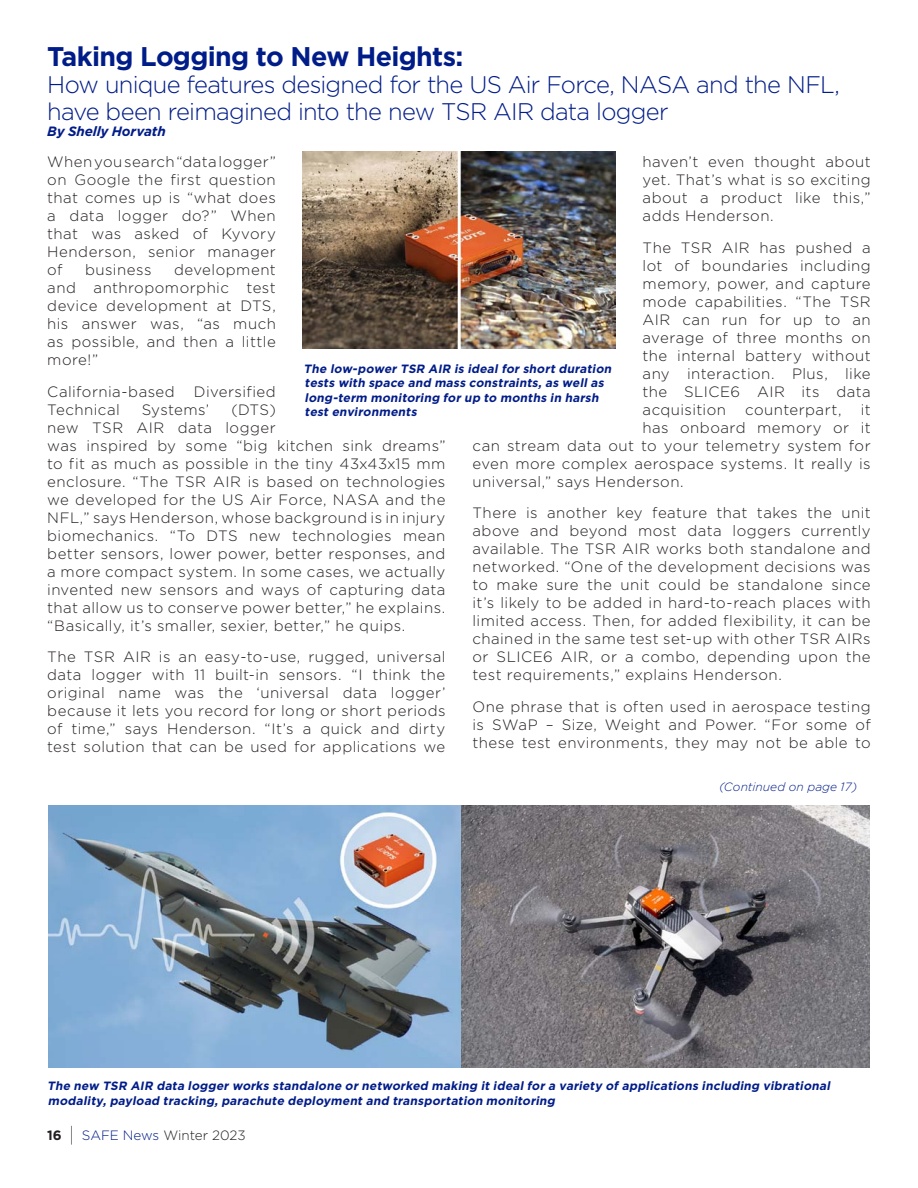
<style>
.page{position:relative;width:918px;height:1188px;background:#fff}
.page>*{position:absolute;margin:0;border:0;box-sizing:border-box;transform-origin:0 0}
.BodyText{font:700 27px "Gotham";letter-spacing:-.025em;color:#001c88}
.BodyText-2{font:300 24px/27px "Gotham";letter-spacing:-.03em;color:#001c88}
.t1{font:300 15px/18px "Gotham";letter-spacing:.03em;color:#231f20;text-align:justify}
.t2{font:300 13.5px "Gotham";color:#231f20}
.BodyText-3{font:italic 700 13.5px "Gotham";letter-spacing:-.015em;color:#001c88}
.BodyText-4{font:italic 700 12px/14.4px "Gotham";color:#001c88}
.BodyText-5{font:italic 300 12px "Gotham";letter-spacing:.005em;color:#001c88}
.s1{font-weight:700}
.s2{font-size:20.25px}
.s3{color:#001c88}
</style>
<div class="page">
<img style="left:460px;top:806px;width:410px;height:261px">
<img style="left:48px;top:806px;width:412px;height:261px">
<img style="left:303px;top:151px;width:313px;height:198px">
<p class="BodyText" style="left:47px;top:39px;width:418px">Taking Logging to New Heights:</p>
<p class="BodyText-2" style="left:47px;top:71px;width:794px">How unique features designed for the US Air Force, NASA and the NFL, have been reimagined into the new TSR AIR data logger</p>
<p class="BodyText-3" style="left:47px;top:123px;width:120px">By Shelly Horvath</p>
<p class="t1" style="left:47px;top:153px;width:230px">When you search “data logger” on Google the first question that comes up is “what does a data logger do?” When that was asked of Kyvory Henderson, senior manager of</p>
<p class="t1" style="left:643px;top:153px;width:230px">haven’t even thought about yet. That’s what is so exciting about a product like this,” adds Henderson.</p>
<p class="t1" style="left:643px;top:238px;width:230px">The TSR AIR has pushed a lot of boundaries including memory, power, and capture mode capabilities. “The TSR AIR can run for up to an average of three months on the internal battery without any interaction. Plus, like the SLICE6 AIR its data acquisition</p>
<p class="t1" style="left:47px;top:261px;width:230px;text-indent:127px">development and anthropomorphic test device development at DTS, his answer was, “as much as possible, and then a little more!”</p>
<p class="t1" style="left:47px;top:382px;width:129px">California-based</p>
<p class="t1" style="left:194px;top:382px;width:84px">Diversified</p>
<p class="t1" style="left:47px;top:400px;width:74px">Technical</p>
<p class="t1" style="left:142px;top:400px;width:69px">Systems’</p>
<p class="t1" style="left:85px;top:261px;width:68px">business</p>
<p class="BodyText-4" style="left:304px;top:361px;width:312px">The low-powerTSR AIR is idealforshortduration tests with space and mass constraints,as wellas long-term monitoring forup to months in harsh testenvironments</p>
<p class="t1" style="left:47px;top:400px;width:400px;text-align:left;text-indent:184px">(DTS)<br>new TSR AIR data logger<br>was inspired by some “big kitchen sink dreams” to fit as much as possible in the tiny 43x43x15 mm enclosure. “The TSR AIR is based on technologies we developed for the US Air Force, NASA and the NFL,” says Henderson, whose background is in injury biomechanics. “To DTS new technologies mean better sensors, lower power, better responses, and a more compact system. In some cases, we actually invented new sensors and ways of capturing data that allow us to conserve power better,” he explains. “Basically, it’s smaller, sexier, better,” he quips.</p>
<p class="t1" style="left:47px;top:648px;width:400px">The TSR AIR is an easy-to-use, rugged, universal data logger with 11 built-in sensors. “I think the original name was the ‘universal data logger’ because it lets you record for long or short periods of time,” says Henderson. “It’s a quick and dirty test solution that can be used for applications we</p>
<p class="t1" style="left:745px;top:400px;width:98px">counterpart,</p>
<p class="t1" style="left:861px;top:400px;width:12px">it</p>
<p class="t1" style="left:643px;top:418px;width:230px">has onboard memory or it</p>
<p class="t1" style="left:472px;top:436px;width:400px">can stream data out to your telemetry system for</p>
<p class="t1" style="left:472px;top:454px;width:400px">even more complex aerospace systems. It really is</p>
<p class="t1" style="left:472px;top:472px;width:213px">universal,” says Henderson.</p>
<p class="t1" style="left:472px;top:504px;width:400px">There is another key feature that takes the unit above and beyond most data loggers currently available. The TSR AIR works both standalone and networked. “One of the development decisions was to make sure the unit could be standalone since it’s likely to be added in hard-to-reach places with limited access. Then, for added flexibility, it can be chained in the same test set-up with other TSR AIRs or SLICE6 AIR, or a combo, depending upon the test requirements,” explains Henderson.</p>
<p class="t1" style="left:472px;top:697px;width:400px">One phrase that is often used in aerospace testing is SWaP – Size, Weight and Power. “For some of these test environments, they may not be able to</p>
<p class="BodyText-5" style="left:719px;top:779px;width:140px">(Continued on page 17)</p>
<p class="BodyText-4" style="left:47px;top:1079px;width:787px">The new TSR AIR data loggerworks standalone ornetworked making itidealfora variety ofapplications including vibrational modality,payload tracking,parachute deploymentand transportation monitoring</p>
<p class="t2" style="left:47px;top:1128px;width:200px"><span class="s1">16</span> <span class="s2">|</span> <span class="s3">SAFE News</span> Winter 2023</p>
</div>
